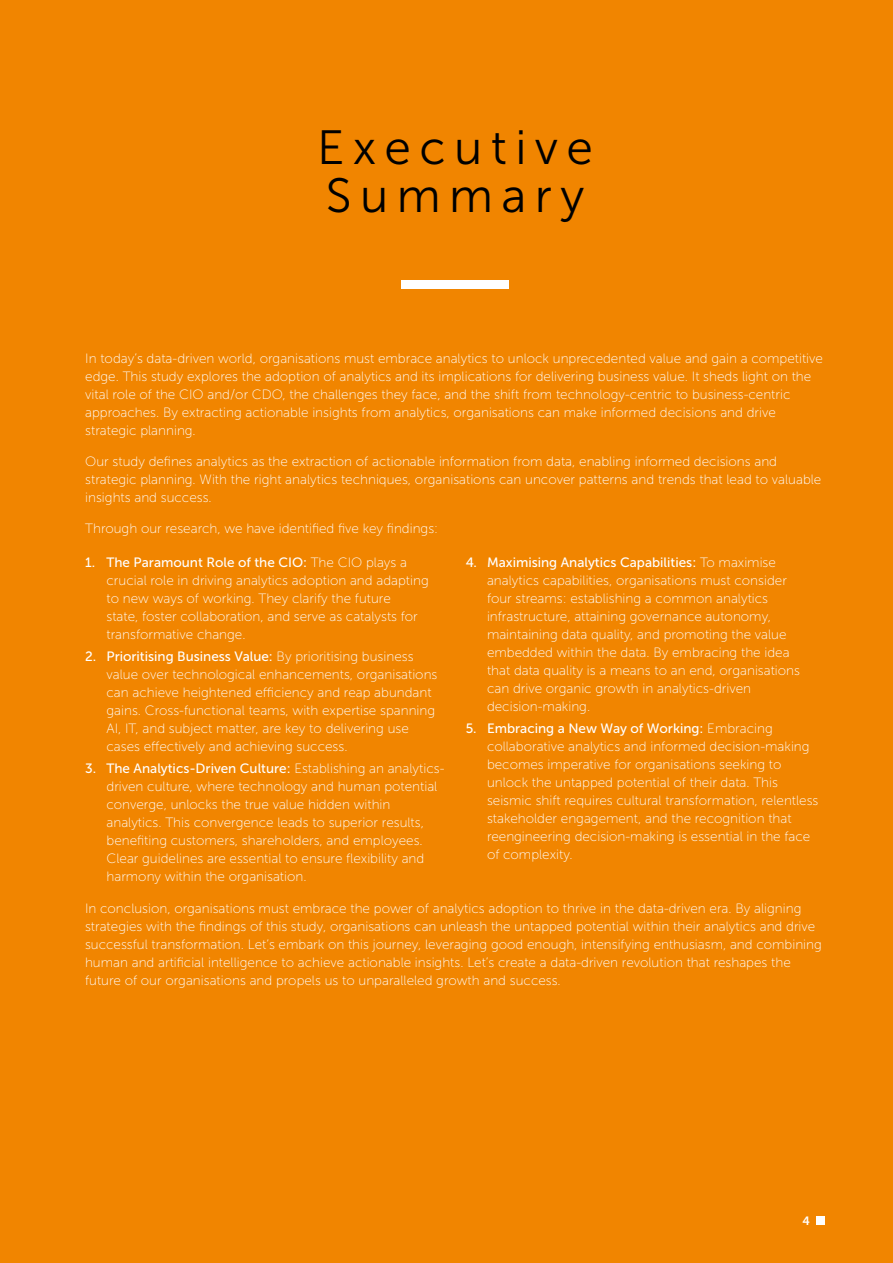
<style>
.page{position:relative;width:893px;height:1263px;background:#f18500}
.page>*{position:absolute;margin:0;border:0;box-sizing:border-box;transform-origin:0 0}
.t1{font:48px/48px "Museo Sans 300";letter-spacing:.175em;color:#000}
.t2{font:13.5px/18px "Museo Sans 100";color:#fff}
.t3{font:13.5px "Museo Sans 500";color:#fff}
.t4{font:12px "Museo Sans 700";color:#fff}
.s1{font-family:"Museo Sans 100"}
</style>
<div class="page">
<div style="left:401px;top:281px;width:108px;height:8px;background:#fff"></div>
<div style="left:816px;top:1216px;width:9px;height:9px;background:#fff"></div>
<h1 class="t1" style="left:317px;top:123px;width:277px">Executive<br>Summary</h1>
<p class="t2" style="left:85px;top:350px;width:739px">In today’s data-driven world, organisations must embrace analytics to unlock unprecedented value and gain a competitive edge. This study explores the adoption of analytics and its implications for delivering business value. It sheds light on the vital role of the CIO and/or CDO, the challenges they face, and the shift from technology-centric to business-centric approaches. By extracting actionable insights from analytics, organisations can make informed decisions and drive strategic planning.</p>
<p class="t2" style="left:85px;top:452px;width:738px">Our study defines analytics as the extraction of actionable information from data, enabling informed decisions and strategic planning. With the right analytics techniques, organisations can uncover patterns and trends that lead to valuable insights and success.</p>
<p class="t2" style="left:85px;top:519px;width:354px">Through our research, we have identified five key findings:</p>
<p class="t3" style="left:85px;top:555px;width:323px">1. The Paramount Role of the CIO: <span class="s1">The CIO plays a</span></p>
<p class="t2" style="left:107px;top:571px;width:324px">crucial role in driving analytics adoption and adapting to new ways of working. They clarify the future<br>state, foster collaboration, and serve as catalysts for transformative change.</p>
<p class="t3" style="left:85px;top:649px;width:330px">2. Prioritising Business Value: <span class="s1">By prioritising business</span></p>
<p class="t2" style="left:107px;top:665px;width:332px">value over technological enhancements, organisations can achieve heightened efficiency and reap abundant gains. Cross-functional teams, with expertise spanning AI, IT, and subject matter, are key to delivering use cases effectively and achieving success.</p>
<p class="t3" style="left:85px;top:761px;width:361px">3. The Analytics-Driven Culture: <span class="s1">Establishing an analytics-</span></p>
<p class="t2" style="left:107px;top:778px;width:332px">driven culture, where technology and human potential converge, unlocks the true value hidden within analytics. This convergence leads to superior results, benefiting customers, shareholders, and employees.<br>Clear guidelines are essential to ensure flexibility and harmony within the organisation.</p>
<p class="t3" style="left:466px;top:554px;width:312px">4. Maximising Analytics Capabilities: <span class="s1">To maximise</span></p>
<p class="t2" style="left:487px;top:571px;width:315px">analytics capabilities, organisations must consider four streams: establishing a common analytics infrastructure, attaining governance autonomy, maintaining data quality, and promoting the value embedded within the data. By embracing the idea that data quality is a means to an end, organisations can drive organic growth in analytics-driven decision-making.</p>
<p class="t3" style="left:466px;top:721px;width:308px">5. Embracing a New Way of Working: <span class="s1">Embracing</span></p>
<p class="t2" style="left:487px;top:737px;width:333px">collaborative analytics and informed decision-making becomes imperative for organisations seeking to unlock the untapped potential of their data. This seismic shift requires cultural transformation, relentless stakeholder engagement, and the recognition that reengineering decision-making is essential in the face of complexity.</p>
<p class="t2" style="left:85px;top:899px;width:738px">In conclusion, organisations must embrace the power of analytics adoption to thrive in the data-driven era. By aligning strategies with the findings of this study, organisations can unleash the untapped potential within their analytics and drive successful transformation. Let’s embark on this journey, leveraging good enough, intensifying enthusiasm, and combining human and artificial intelligence to achieve actionable insights. Let’s create a data-driven revolution that reshapes the future of our organisations and propels us to unparalleled growth and success.</p>
<p class="t4" style="left:803px;top:1214px;width:9px">4</p>
</div>
